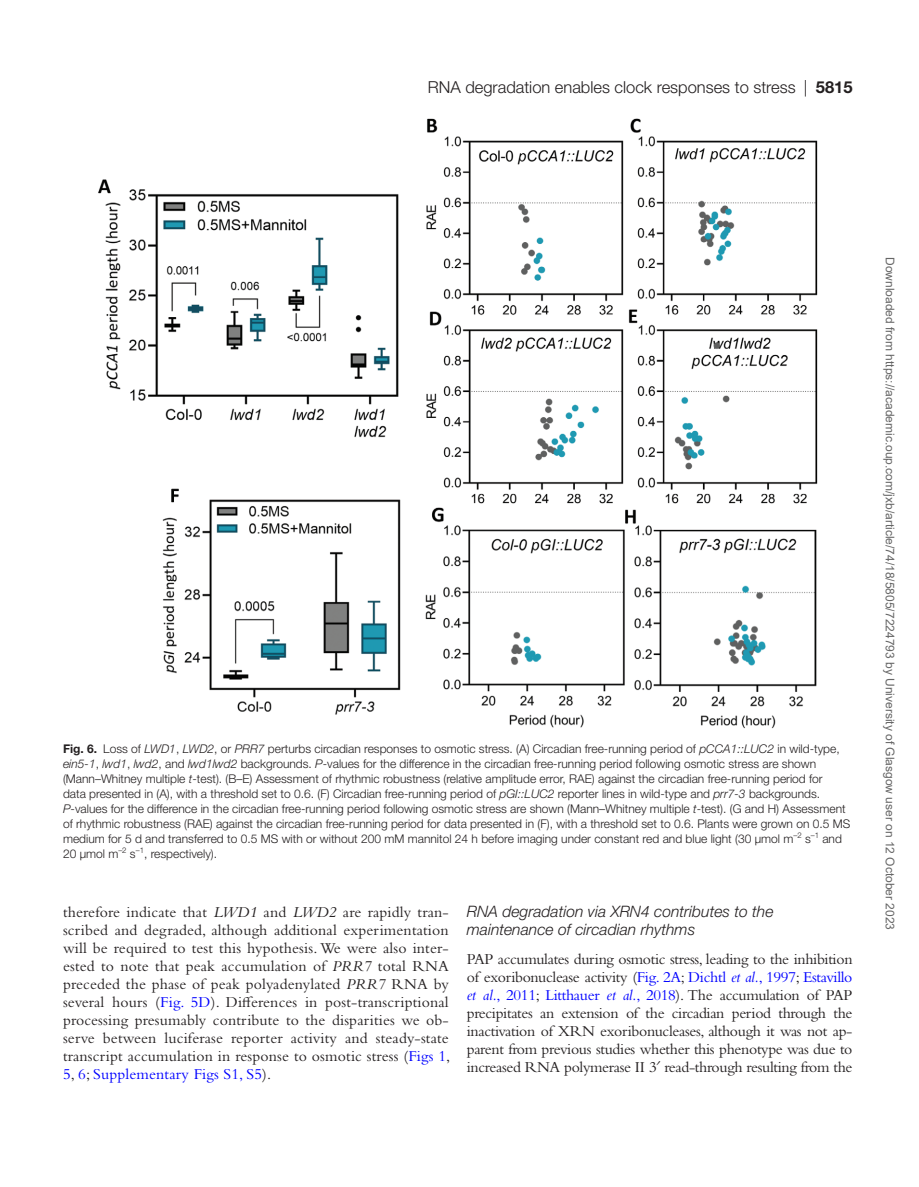
<style>
.page{position:relative;width:919px;height:1187px;background:#fff}
.page>*{position:absolute;margin:0;border:0;box-sizing:border-box;transform-origin:0 0}
.t1{font:300 16.5px "Helvetica Neue LT Std";color:#231f20}
.t2{font:15.75px/18px "Bembo Std";letter-spacing:-.015em;color:#231f20;text-align:justify}
.t3{font:italic 300 15.75px/18px "Helvetica Neue LT Std";color:#231f20}
.t4{font:300 12px/15px "Helvetica Neue LT Std";color:#231f20}
.t5{font:12px "Arial";color:#666}
.s1{font-weight:700}
.s2{font-style:italic}
.s3{color:#00f}
.s4{font-style:italic;color:#00f}
.s5{font-family:"Gandhari Unicode"}
</style>
<div class="page">
<img style="left:98px;top:118px;width:720px;height:611px">
<h1 class="t1" style="left:427px;top:77px;width:426px">RNA degradation enables clock responses to stress | <span class="s1">5815</span></h1>
<p class="t4" style="left:63px;top:741px;width:788px"><span class="s1">Fig. 6.</span> Loss of <span class="s2">LWD1</span>, <span class="s2">LWD2</span>, or <span class="s2">PRR7</span> perturbs circadian responses to osmotic stress. (A) Circadian free-running period of <span class="s2">pCCA1::LUC2</span> in wild-type, <span class="s2">ein5-1</span>, <span class="s2">lwd1</span>, <span class="s2">lwd2</span>, and <span class="s2">lwd1lwd2</span> backgrounds. <span class="s2">P</span>-values for the difference in the circadian free-running period following osmotic stress are shown (Mann–Whitney multiple <span class="s2">t</span>-test). (B–E) Assessment of rhythmic robustness (relative amplitude error, RAE) against the circadian free-running period for<br>data presented in (A), with a threshold set to 0.6. (F) Circadian free-running period of <span class="s2">pGI::LUC2</span> reporter lines in wild-type and <span class="s2">prr7-3</span> backgrounds.<br><span class="s2">P</span>-values for the difference in the circadian free-running period following osmotic stress are shown (Mann–Whitney multiple <span class="s2">t</span>-test). (G and H) Assessment of rhythmic robustness (RAE) against the circadian free-running period for data presented in (F), with a threshold set to 0.6. Plants were grown on 0.5 MS medium for 5 d and transferred to 0.5 MS with or without 200 mM mannitol 24 h before imaging under constant red and blue light (30 µmol m<sup>–2</sup> s<sup>–1</sup> and 20 µmol m<sup>–2</sup> s<sup>–1</sup>, respectively).</p>
<p class="t2" style="left:63px;top:902px;width:389px">therefore indicate that <span class="s2">LWD1</span> and <span class="s2">LWD2</span> are rapidly tran&shy;scribed and degraded, although additional experimentation will be required to test this hypothesis. We were also inter&shy;ested to note that peak accumulation of <span class="s2">PRR7</span> total RNA preceded the phase of peak polyadenylated <span class="s2">PRR7</span> RNA by several hours (<span class="s3">Fig. 5D</span>). Differences in post-transcriptional processing presumably contribute to the disparities we ob&shy;serve between luciferase reporter activity and steady-state transcript accumulation in response to osmotic stress (<span class="s3">Figs 1</span>, <span class="s3">5</span>, <span class="s3">6</span>; <span class="s3">Supplementary Figs S1, S5</span>).</p>
<h2 class="t3" style="left:466px;top:902px;width:308px">RNA degradation via XRN4 contributes to the maintenance of circadian rhythms</h2>
<p class="t2" style="left:466px;top:949px;width:387px">PAP accumulates during osmotic stress, leading to the inhibition of exoribonuclease activity (<span class="s3">Fig. 2A</span>; <span class="s3">Dichtl</span> <span class="s4">et al.</span><span class="s3">, 1997</span>; <span class="s3">Estavillo </span><span class="s4">et al.</span><span class="s3">, 2011</span>; <span class="s3">Litthauer</span> <span class="s4">et al.</span><span class="s3">, 2018</span>). The accumulation of PAP precipitates an extension of the circadian period through the inactivation of XRN exoribonucleases, although it was not ap&shy;parent from previous studies whether this phenotype was due to increased RNA polymerase II 3<span class="s5">ʹ</span> read-through resulting from the</p>
<p class="t5" style="left:894px;top:257px;width:674px;rotate:90deg">Downloaded from https://academic.oup.com/jxb/article/74/18/5805/7224793 by University of Glasgow user on 12 October 2023</p>
</div>
